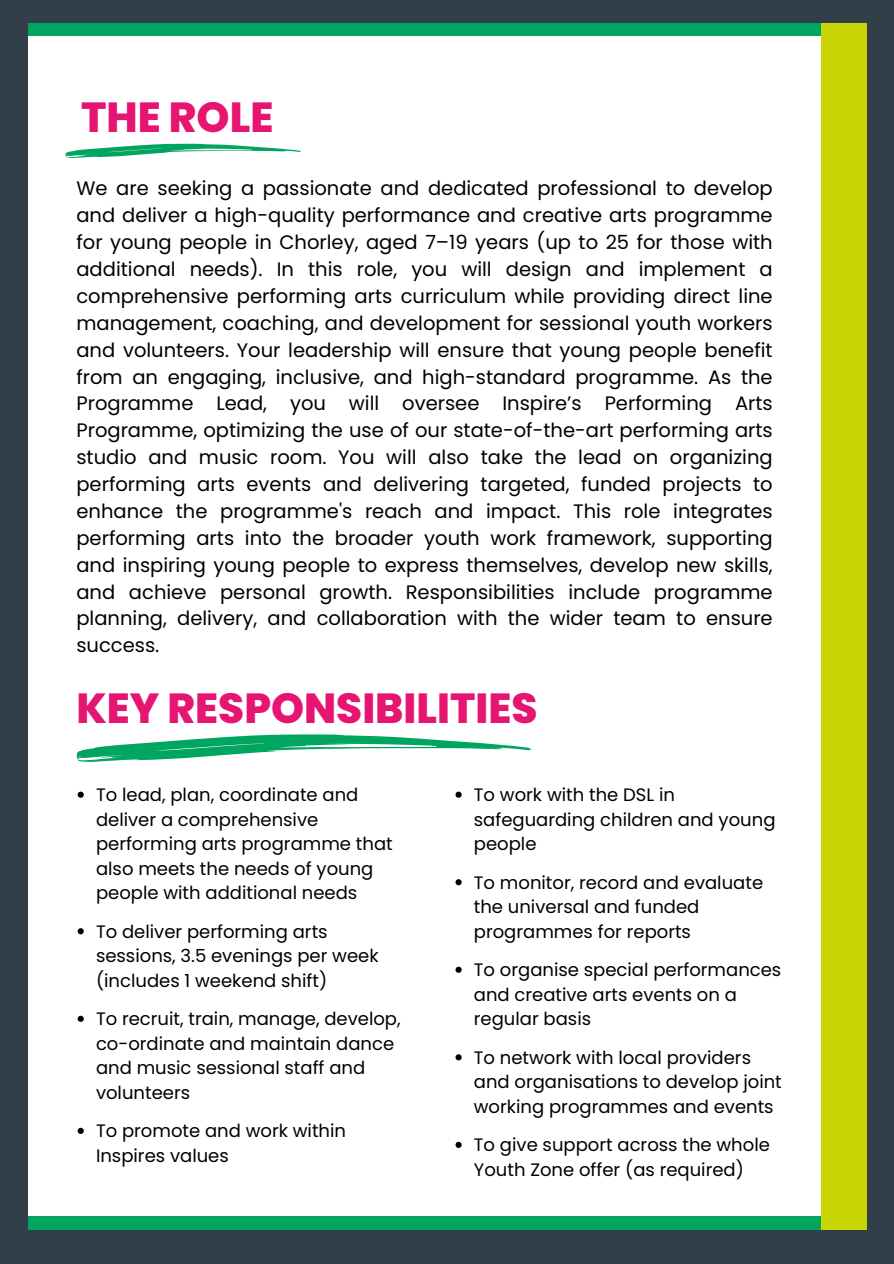
<style>
.page{position:relative;width:894px;height:1264px;background:#fff}
.page>*{position:absolute;margin:0;border:0;box-sizing:border-box;transform-origin:0 0}
.t1{font:800 42px "Poppins";color:#e51571}
.t2{font:19.5px/26.8px "Poppins";color:#000;text-align:justify}
.t3{font:18px/24.5px "Poppins";color:#000}
</style>
<div class="page">
<div style="left:0;top:0;width:893px;height:35px;background:#00a560"></div>
<div style="left:0;top:1216px;width:893px;height:47px;background:#00a560"></div>
<div style="left:820px;top:7px;width:73px;height:1256px;background:#cad506"></div>
<div style="left:0;top:0;width:893px;height:23px;background:#323e48"></div>
<div style="left:0;top:1230px;width:893px;height:33px;background:#323e48"></div>
<div style="left:0;top:0;width:28px;height:1263px;background:#323e48"></div>
<div style="left:866px;top:0;width:27px;height:1263px;background:#323e48"></div>
<svg style="left:65px;top:144px;width:235px;height:14px"></svg>
<svg style="left:76px;top:734px;width:455px;height:28px"></svg>
<svg style="left:78px;top:791px;width:6px;height:6px"></svg>
<svg style="left:78px;top:928px;width:6px;height:6px"></svg>
<svg style="left:78px;top:1015px;width:6px;height:6px"></svg>
<svg style="left:78px;top:1127px;width:6px;height:6px"></svg>
<svg style="left:455px;top:791px;width:6px;height:6px"></svg>
<svg style="left:455px;top:879px;width:6px;height:6px"></svg>
<svg style="left:455px;top:966px;width:6px;height:6px"></svg>
<svg style="left:455px;top:1054px;width:6px;height:6px"></svg>
<svg style="left:455px;top:1141px;width:6px;height:6px"></svg>
<p class="t1" style="left:81px;top:88px;width:194px">THE ROLE</p>
<h1 class="t2" style="left:76px;top:175px;width:697px">We are seeking a passionate and dedicated professional to develop and deliver a high-quality performance and creative arts programme for young people in Chorley, aged 7–19 years (up to 25 for those with additional needs). In this role, you will design and implement a comprehensive performing arts curriculum while providing direct line management, coaching, and development for sessional youth workers and volunteers. Your leadership will ensure that young people benefit from an engaging, inclusive, and high-standard programme. As the Programme Lead, you will oversee Inspire’s Performing Arts Programme, optimizing the use of our state-of-the-art performing arts studio and music room. You will also take the lead on organizing performing arts events and delivering targeted, funded projects to enhance the programme's reach and impact. This role integrates performing arts into the broader youth work framework, supporting and inspiring young people to express themselves, develop new skills, and achieve personal growth. Responsibilities include programme planning, delivery, and collaboration with the wider team to ensure success.</h1>
<p class="t1" style="left:76px;top:678px;width:462px">KEY RESPONSIBILITIES</p>
<h1 class="t3" style="left:96px;top:782px;width:298px">To lead, plan, coordinate and deliver a comprehensive performing arts programme that also meets the needs of young people with additional needs</h1>
<p class="t3" style="left:96px;top:919px;width:284px">To deliver performing arts sessions, 3.5 evenings per week (includes 1 weekend shift)</p>
<p class="t3" style="left:96px;top:1006px;width:306px">To recruit, train, manage, develop, co-ordinate and maintain dance and music sessional staff and volunteers</p>
<p class="t3" style="left:96px;top:1118px;width:251px">To promote and work within<br>Inspires values</p>
<p class="t3" style="left:473px;top:782px;width:303px">To work with the DSL in safeguarding children and young people</p>
<p class="t3" style="left:473px;top:870px;width:291px">To monitor, record and evaluate the universal and funded programmes for reports</p>
<p class="t3" style="left:473px;top:957px;width:309px">To organise special performances and creative arts events on a regular basis</p>
<p class="t3" style="left:473px;top:1045px;width:309px">To network with local providers and organisations to develop joint working programmes and events</p>
<p class="t3" style="left:473px;top:1132px;width:297px">To give support across the whole<br>Youth Zone offer (as required)</p>
</div>
